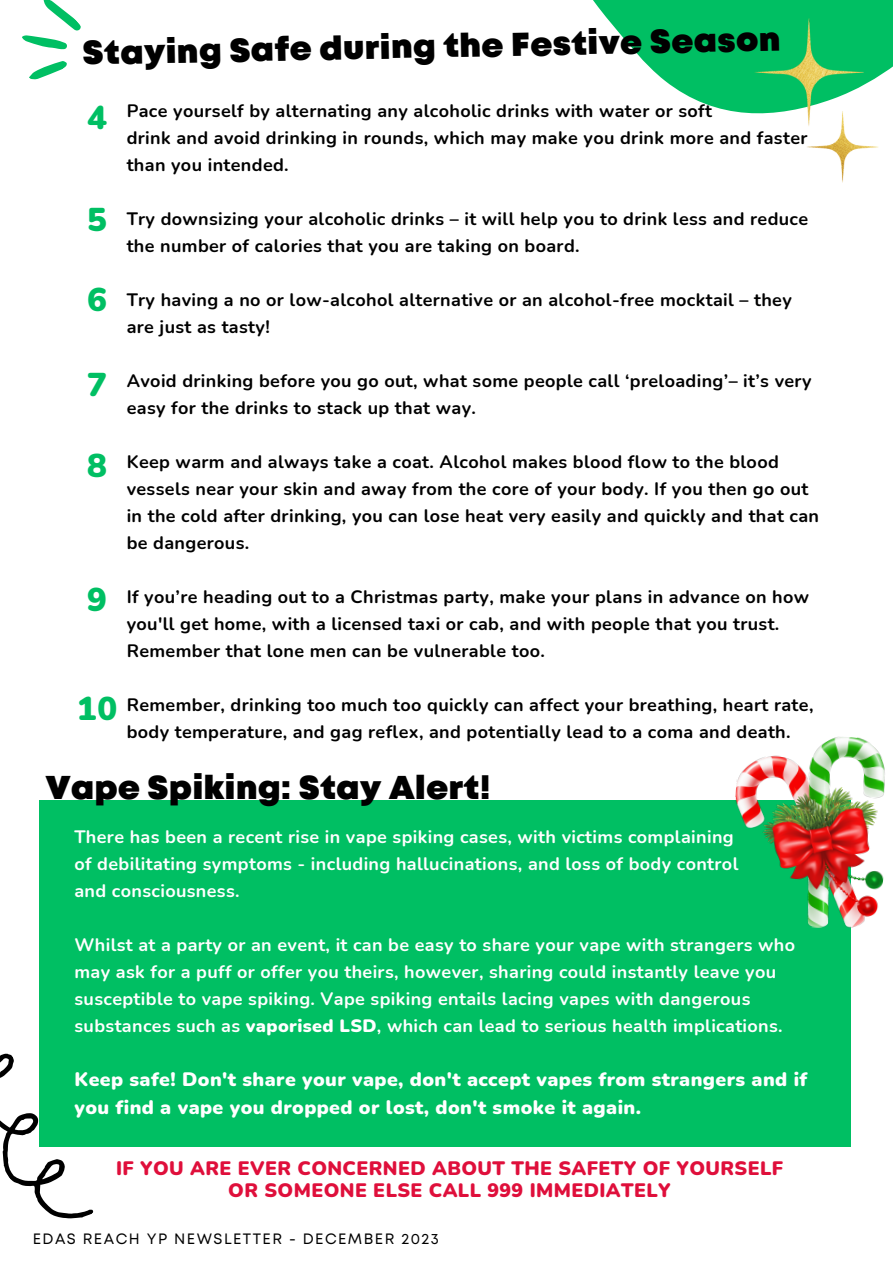
<style>
.page{position:relative;width:893px;height:1264px;background:#fff}
.page>*{position:absolute;margin:0;border:0;box-sizing:border-box;transform-origin:0 0}
.t1{font:900 33px "Mont";letter-spacing:.02em;color:#000}
.t2{font:900 33px "Nunito";color:#00bf63}
.t3{font:900 19.5px/28px "Nunito";letter-spacing:.02em;color:#fff}
.t4{font:900 19.5px/22.5px "Nunito";letter-spacing:.02em;color:#df0f3b;text-align:center}
.t5{font:700 18px/27px "Nunito";letter-spacing:.02em;color:#000}
.t6{font:700 18px/27px "Nunito";letter-spacing:.02em;color:#fff}
.t7{font:15px "Mont";letter-spacing:.1em;color:#000}
.s1{font-weight:900}
</style>
<div class="page">
<svg style="left:22px;top:0;width:59px;height:80px"></svg>
<svg style="left:593px;top:0;width:299px;height:148px;fill:#00bf63"></svg>
<img style="left:754px;top:19px;width:124px;height:164px">
<div style="left:39px;top:800px;width:812px;height:346px;background:#00bf63"></div>
<svg style="left:0;top:1053px;width:118px;height:166px"></svg>
<img style="left:735px;top:736px;width:150px;height:192px">
<p class="t1" style="left:82px;top:40px;width:699px;rotate:-1deg">Staying Safe during the Festive Season</p>
<p class="t2" style="left:87px;top:96px;width:21px">4</p>
<p class="t2" style="left:87px;top:197px;width:21px">5</p>
<p class="t2" style="left:87px;top:278px;width:21px">6</p>
<p class="t2" style="left:87px;top:363px;width:21px">7</p>
<p class="t2" style="left:87px;top:443px;width:21px">8</p>
<p class="t2" style="left:87px;top:577px;width:21px">9</p>
<p class="t5" style="left:127px;top:98px;width:587px">Pace yourself by alternating any alcoholic drinks with water or soft</p>
<p class="t5" style="left:127px;top:125px;width:682px">drink and avoid drinking in rounds, which may make you drink more and faster than you intended.</p>
<p class="t5" style="left:127px;top:205px;width:683px">Try downsizing your alcoholic drinks – it will help you to drink less and reduce the number of calories that you are taking on board.</p>
<p class="t5" style="left:127px;top:286px;width:666px">Try having a no or low-alcohol alternative or an alcohol-free mocktail – they are just as tasty!</p>
<p class="t5" style="left:127px;top:367px;width:686px">Avoid drinking before you go out, what some people call ‘preloading’– it’s very easy for the drinks to stack up that way.</p>
<p class="t5" style="left:127px;top:448px;width:694px">Keep warm and always take a coat. Alcohol makes blood flow to the blood vessels near your skin and away from the core of your body. If you then go out in the cold after drinking, you can lose heat very easily and quickly and that can be dangerous.</p>
<p class="t5" style="left:127px;top:583px;width:684px">If you’re heading out to a Christmas party, make your plans in advance on how you'll get home, with a licensed taxi or cab, and with people that you trust.<br>Remember that lone men can be vulnerable too.</p>
<p class="t2" style="left:77px;top:686px;width:42px">10</p>
<p class="t5" style="left:127px;top:691px;width:688px">Remember, drinking too much too quickly can affect your breathing, heart rate, body temperature, and gag reflex, and potentially lead to a coma and death.</p>
<p class="t1" style="left:46px;top:775px;width:446px">Vape Spiking: Stay Alert!</p>
<p class="t6" style="left:74px;top:823px;width:660px">There has been a recent rise in vape spiking cases, with victims complaining</p>
<p class="t6" style="left:74px;top:850px;width:665px">of debilitating symptoms - including hallucinations, and loss of body control</p>
<p class="t6" style="left:74px;top:877px;width:167px">and consciousness.</p>
<p class="t6" style="left:74px;top:931px;width:722px">Whilst at a party or an event, it can be easy to share your vape with strangers who may ask for a puff or offer you theirs, however, sharing could instantly leave you susceptible to vape spiking. Vape spiking entails lacing vapes with dangerous substances such as <span class="s1">vaporised LSD</span>, which can lead to serious health implications.</p>
<p class="t3" style="left:74px;top:1065px;width:734px">Keep safe! Don't share your vape, don't accept vapes from strangers and if you find a vape you dropped or lost, don't smoke it again.</p>
<p class="t4" style="left:116px;top:1157px;width:668px">IF YOU ARE EVER CONCERNED ABOUT THE SAFETY OF YOURSELF<br>OR SOMEONE ELSE CALL 999 IMMEDIATELY</p>
<p class="t7" style="left:33px;top:1233px;width:407px">EDAS REACH YP NEWSLETTER - DECEMBER 2023</p>
</div>
